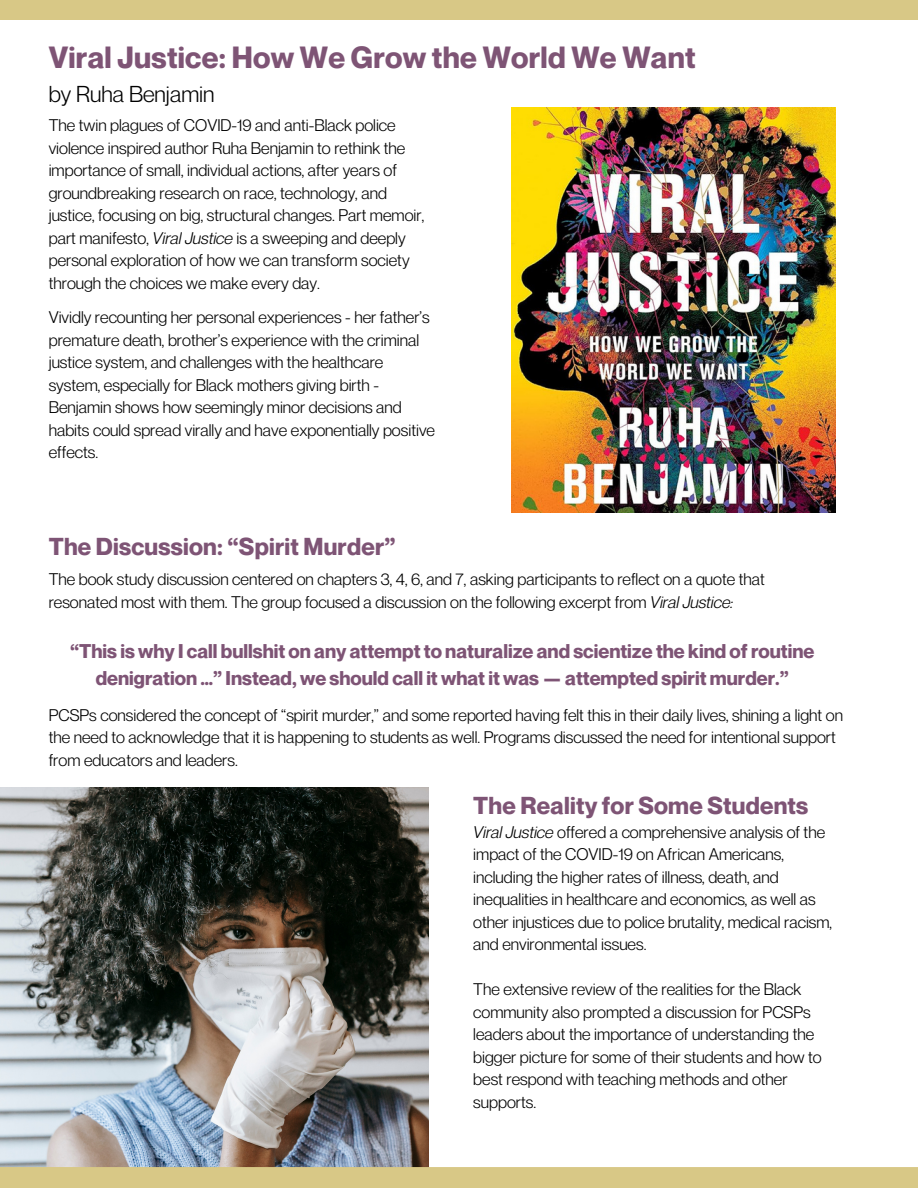
<style>
.page{position:relative;width:918px;height:1188px;background:#fff}
.page>*{position:absolute;margin:0;border:0;box-sizing:border-box;transform-origin:0 0}
.t1{font:700 30px "Neue Montreal";letter-spacing:.01em;color:#7e5475}
.t2{font:700 24px "Neue Montreal";letter-spacing:.01em;color:#7e5475}
.t3{font:22.5px "Neue Montreal";color:#000}
.t4{font:700 19.5px/27px "Neue Montreal";color:#7e5475;text-align:center}
.t5{font:16.5px/22.5px "Neue Montreal";color:#000}
.s1{font-style:italic}
</style>
<div class="page">
<div style="left:0;top:0;width:918px;height:20px;background:#d8c886"></div>
<img style="left:511px;top:107px;width:325px;height:406px">
<img style="left:0;top:788px;width:429px;height:379px">
<div style="left:0;top:1167px;width:918px;height:21px;background:#d8c886"></div>
<h3 class="t1" style="left:49px;top:39px;width:649px">Viral Justice: How We Grow the World We Want</h3>
<p class="t3" style="left:49px;top:80px;width:167px">by Ruha Benjamin</p>
<p class="t5" style="left:49px;top:114px;width:377px">The twin plagues of COVID-19 and anti-Black police violence inspired author Ruha Benjamin to rethink the importance of small, individual actions, after years of groundbreaking research on race, technology, and justice, focusing on big, structural changes. Part memoir, part manifesto, <span class="s1">Viral Justice</span> is a sweeping and deeply personal exploration of how we can transform society through the choices we make every day.</p>
<p class="t5" style="left:49px;top:306px;width:388px">Vividly recounting her personal experiences - her father’s premature death, brother’s experience with the criminal justice system, and challenges with the healthcare system, especially for Black mothers giving birth - Benjamin shows how seemingly minor decisions and habits could spread virally and have exponentially positive effects.</p>
<h2 class="t2" style="left:49px;top:532px;width:348px">The Discussion: “Spirit Murder”</h2>
<h2 class="t5" style="left:49px;top:568px;width:718px">The book study discussion centered on chapters 3, 4, 6, and 7, asking participants to reflect on a quote that resonated most with them. The group focused a discussion on the following excerpt from <span class="s1">Viral Justice:</span></h2>
<p class="t4" style="left:70px;top:637px;width:746px">“This is why I call bullshit on any attempt to naturalize and scientize the kind of routine denigration …” Instead, we should call it what it was — attempted spirit murder.”</p>
<p class="t5" style="left:49px;top:703px;width:796px">PCSPs considered the concept of “spirit murder,” and some reported having felt this in their daily lives, shining a light on the need to acknowledge that it is happening to students as well. Programs discussed the need for intentional support from educators and leaders.</p>
<h2 class="t2" style="left:473px;top:790px;width:337px">The Reality for Some Students</h2>
<h4 class="t5" style="left:473px;top:821px;width:360px"><span class="s1">Viral Justice</span> offered a comprehensive analysis of the impact of the COVID-19 on African Americans, including the higher rates of illness, death, and inequalities in healthcare and economics, as well as other injustices due to police brutality, medical racism, and environmental issues.</h4>
<p class="t5" style="left:473px;top:978px;width:350px">The extensive review of the realities for the Black community also prompted a discussion for PCSPs leaders about the importance of understanding the bigger picture for some of their students and how to best respond with teaching methods and other supports.</p>
</div>
